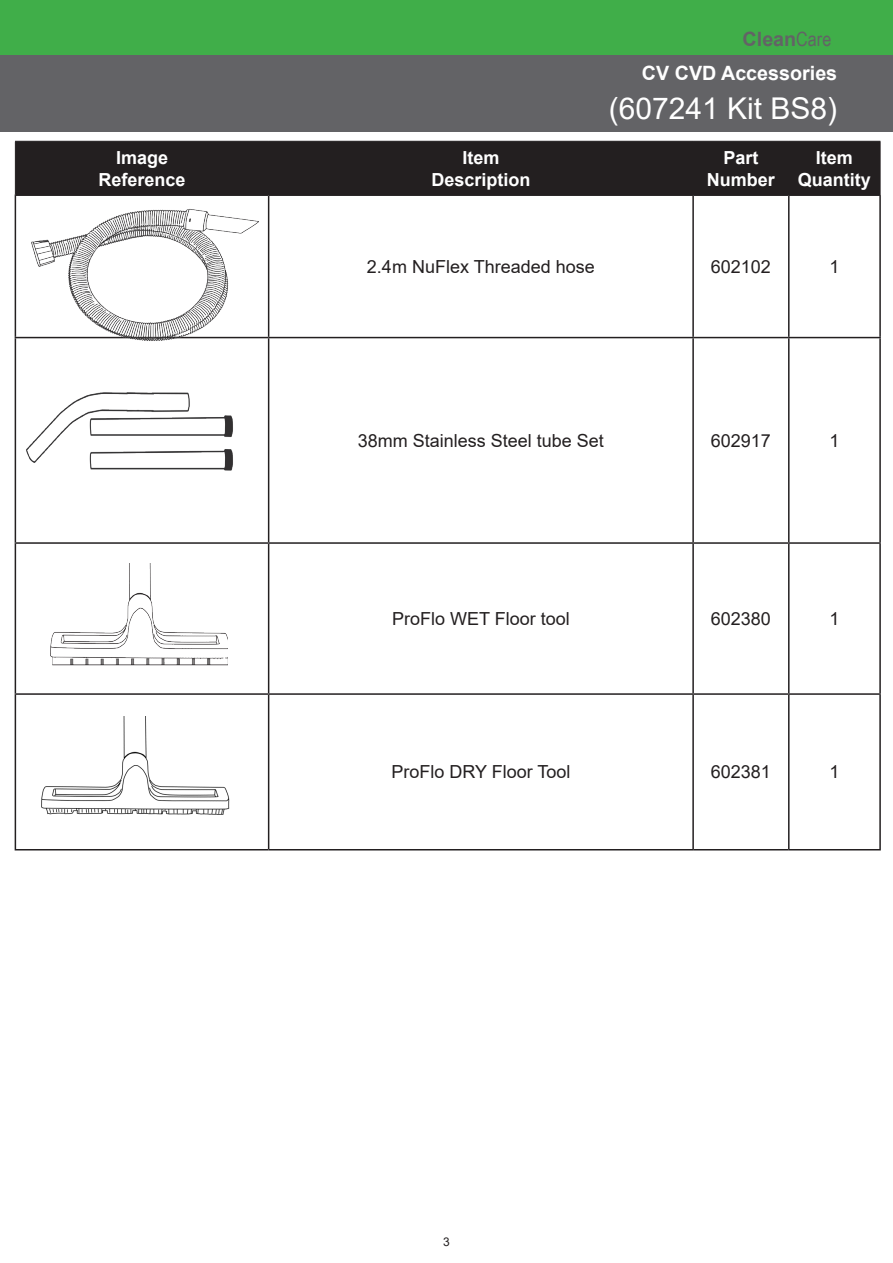
<style>
.page{position:relative;width:893px;height:1263px;background:#fff}
.page>*{position:absolute;margin:0;border:0;box-sizing:border-box;transform-origin:0 0}
.t1{font:30px "Arial";color:#fff}
.t2{font:700 19.65px "Arial";color:#fff}
.t3{font:700 19.65px "Arial";color:#636366}
.t4{font:18px "Arial";color:#231f20}
.t5{font:700 18px "Arial";color:#fff}
.t6{font:12px "Arial";color:#231f20}
.s1{font-family:"Arial Narrow";font-weight:400}
</style>
<div class="page">
<div style="left:0;top:0;width:893px;height:64px;background:#40ae49"></div>
<div style="left:0;top:55px;width:893px;height:77px;background:#636366"></div>
<div style="left:16px;top:142px;width:864px;height:52px;background:#231f20"></div>
<hr style="left:15px;top:141px;width:254px;height:1px;background:#231f20">
<hr style="left:15px;top:142px;width:1px;height:52px;background:#231f20">
<hr style="left:269px;top:141px;width:424px;height:1px;background:#231f20">
<hr style="left:268px;top:142px;width:1px;height:52px;background:#231f20">
<hr style="left:693px;top:141px;width:96px;height:1px;background:#231f20">
<hr style="left:693px;top:142px;width:1px;height:52px;background:#231f20">
<hr style="left:789px;top:141px;width:91px;height:1px;background:#231f20">
<hr style="left:788px;top:142px;width:1px;height:52px;background:#231f20">
<hr style="left:880px;top:142px;width:1px;height:52px;background:#231f20">
<hr style="left:15px;top:194px;width:254px;height:2px;background:#231f20">
<hr style="left:15px;top:196px;width:1px;height:141px;background:#231f20">
<hr style="left:269px;top:194px;width:424px;height:2px;background:#231f20">
<hr style="left:268px;top:196px;width:1px;height:141px;background:#231f20">
<hr style="left:693px;top:194px;width:96px;height:2px;background:#231f20">
<hr style="left:692px;top:196px;width:2px;height:141px;background:#231f20">
<hr style="left:789px;top:194px;width:92px;height:2px;background:#231f20">
<hr style="left:788px;top:196px;width:1px;height:141px;background:#231f20">
<hr style="left:879px;top:196px;width:2px;height:141px;background:#231f20">
<hr style="left:15px;top:337px;width:254px;height:1px;background:#231f20">
<hr style="left:15px;top:338px;width:1px;height:204px;background:#231f20">
<hr style="left:269px;top:337px;width:424px;height:1px;background:#231f20">
<hr style="left:268px;top:338px;width:1px;height:204px;background:#231f20">
<hr style="left:693px;top:337px;width:96px;height:1px;background:#231f20">
<hr style="left:692px;top:338px;width:2px;height:204px;background:#231f20">
<hr style="left:789px;top:337px;width:92px;height:1px;background:#231f20">
<hr style="left:788px;top:338px;width:1px;height:204px;background:#231f20">
<hr style="left:879px;top:338px;width:2px;height:204px;background:#231f20">
<hr style="left:15px;top:542px;width:254px;height:2px;background:#231f20">
<hr style="left:15px;top:544px;width:1px;height:149px;background:#231f20">
<hr style="left:269px;top:542px;width:424px;height:2px;background:#231f20">
<hr style="left:268px;top:544px;width:1px;height:149px;background:#231f20">
<hr style="left:693px;top:542px;width:96px;height:2px;background:#231f20">
<hr style="left:692px;top:544px;width:2px;height:149px;background:#231f20">
<hr style="left:789px;top:542px;width:92px;height:2px;background:#231f20">
<hr style="left:788px;top:544px;width:1px;height:149px;background:#231f20">
<hr style="left:879px;top:544px;width:2px;height:149px;background:#231f20">
<hr style="left:15px;top:693px;width:254px;height:2px;background:#231f20">
<hr style="left:15px;top:695px;width:1px;height:154px;background:#231f20">
<hr style="left:269px;top:693px;width:424px;height:2px;background:#231f20">
<hr style="left:268px;top:695px;width:1px;height:154px;background:#231f20">
<hr style="left:693px;top:693px;width:96px;height:2px;background:#231f20">
<hr style="left:692px;top:695px;width:2px;height:154px;background:#231f20">
<hr style="left:789px;top:693px;width:92px;height:2px;background:#231f20">
<hr style="left:788px;top:695px;width:1px;height:154px;background:#231f20">
<hr style="left:879px;top:695px;width:2px;height:154px;background:#231f20">
<hr style="left:15px;top:849px;width:254px;height:1px;background:#231f20">
<hr style="left:269px;top:849px;width:424px;height:1px;background:#231f20">
<hr style="left:693px;top:849px;width:96px;height:1px;background:#231f20">
<hr style="left:789px;top:849px;width:92px;height:1px;background:#231f20">
<img style="left:26px;top:392px;width:207px;height:79px">
<img style="left:31px;top:209px;width:228px;height:132px">
<img style="left:51px;top:563px;width:176px;height:103px">
<img style="left:41px;top:716px;width:189px;height:99px">
<p class="t5" style="left:116px;top:145px;width:54px">Image</p>
<p class="t5" style="left:98px;top:167px;width:89px">Reference</p>
<p class="t3" style="left:743px;top:25px;width:90px">Clean<span class="s1">Care</span></p>
<p class="t2" style="left:642px;top:59px;width:197px">CV CVD Accessories</p>
<p class="t5" style="left:462px;top:145px;width:39px">Item</p>
<p class="t5" style="left:431px;top:167px;width:101px">Description</p>
<p class="t1" style="left:609px;top:88px;width:230px">(607241 Kit BS8)</p>
<p class="t5" style="left:723px;top:145px;width:37px">Part</p>
<p class="t5" style="left:707px;top:167px;width:70px">Number</p>
<p class="t5" style="left:816px;top:145px;width:39px">Item</p>
<p class="t5" style="left:798px;top:167px;width:75px">Quantity</p>
<p class="t4" style="left:367px;top:254px;width:229px">2.4m NuFlex Threaded hose</p>
<p class="t4" style="left:711px;top:254px;width:62px">602102</p>
<p class="t4" style="left:829px;top:254px;width:12px">1</p>
<p class="t4" style="left:358px;top:428px;width:248px">38mm Stainless Steel tube Set</p>
<p class="t4" style="left:711px;top:428px;width:62px">602917</p>
<p class="t4" style="left:829px;top:428px;width:12px">1</p>
<p class="t4" style="left:392px;top:606px;width:179px">ProFlo WET Floor tool</p>
<p class="t4" style="left:711px;top:606px;width:62px">602380</p>
<p class="t4" style="left:829px;top:606px;width:12px">1</p>
<p class="t4" style="left:391px;top:760px;width:181px">ProFlo DRY Floor Tool</p>
<p class="t4" style="left:711px;top:760px;width:62px">602381</p>
<p class="t4" style="left:829px;top:760px;width:12px">1</p>
<p class="t6" style="left:443px;top:1233px;width:8px">3</p>
</div>
